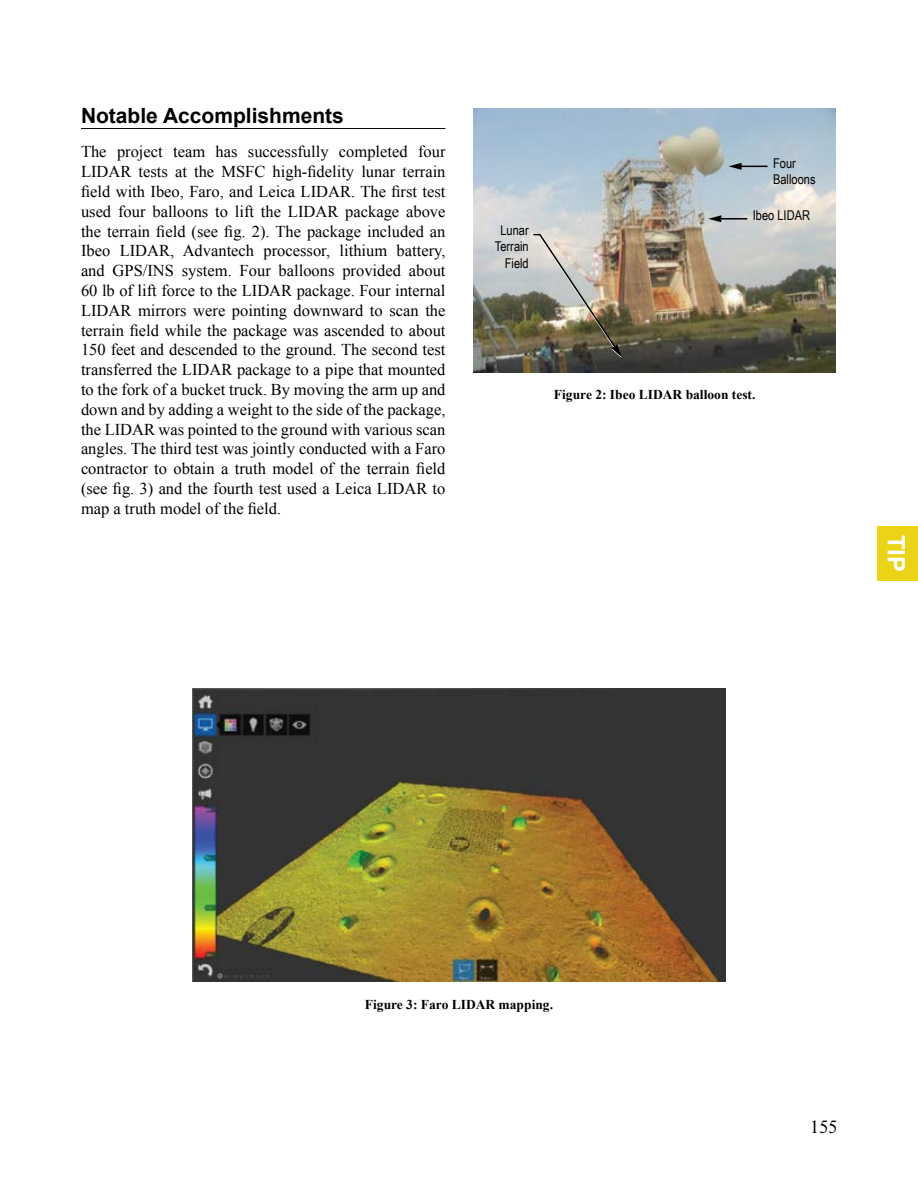
<style>
.page{position:relative;width:918px;height:1188px;background:#fff}
.page>*{position:absolute;margin:0;border:0;box-sizing:border-box;transform-origin:0 0}
.t1{font:700 24px "Arial";color:#fff}
.t2{font:700 21px "Arial";color:#000}
.t3{font:18px "Times New Roman MT Std";color:#000}
.t4{font:16.5px/19.8px "Times New Roman";color:#000;text-align:justify}
.t5{font:700 13.5px "Times New Roman";color:#000}
.t6{font:13.5px/16.2px "Arial Narrow";color:#000}
</style>
<div class="page">
<hr style="left:81px;top:128px;width:365px;height:1px;background:#000">
<img style="left:193px;top:688px;width:532px;height:294px">
<img style="left:474px;top:108px;width:362px;height:264px">
<svg style="left:729px;top:163px;width:39px;height:7px"></svg>
<hr style="left:719px;top:218px;width:28px;height:2px;background:#000">
<svg style="left:708px;top:215px;width:13px;height:7px"></svg>
<img style="left:532px;top:233px;width:90px;height:125px">
<div style="left:878px;top:526px;width:40px;height:54px;background:#ebd417"></div>
<p class="t2" style="left:81px;top:102px;width:264px">Notable Accomplishments</p>
<p class="t4" style="left:81px;top:142px;width:366px">The project team has successfully completed four LIDAR tests at the MSFC high-fidelity lunar terrain field with Ibeo, Faro, and Leica LIDAR. The first test used four balloons to lift the LIDAR package above the terrain field (see fig. 2). The package included an Ibeo LIDAR, Advantech processor, lithium battery, and GPS/INS system. Four balloons provided about 60 lb of lift force to the LIDAR package. Four internal LIDAR mirrors were pointing downward to scan the terrain field while the package was ascended to about 150 feet and descended to the ground. The second test transferred the LIDAR package to a pipe that mounted to the fork of a bucket truck. By moving the arm up and down and by adding a weight to the side of the package, the LIDAR was pointed to the ground with various scan angles. The third test was jointly conducted with a Faro contractor to obtain a truth model of the terrain field (see fig. 3) and the fourth test used a Leica LIDAR to map a truth model of the field.</p>
<p class="t6" style="left:495px;top:222px;width:35px;text-align:right">Lunar<br>Terrain<br>Field</p>
<p class="t6" style="left:773px;top:154px;width:44px">Four<br>Balloons</p>
<p class="t6" style="left:753px;top:207px;width:59px">Ibeo LIDAR</p>
<p class="t5" style="left:554px;top:385px;width:203px">Figure 2: Ibeo LIDAR balloon test.</p>
<h1 class="t1" style="left:912px;top:535px;width:39px;rotate:90deg">TIP</h1>
<p class="t5" style="left:365px;top:995px;width:190px">Figure 3: Faro LIDAR mapping.</p>
<p class="t3" style="left:810px;top:1117px;width:28px">155</p>
</div>
